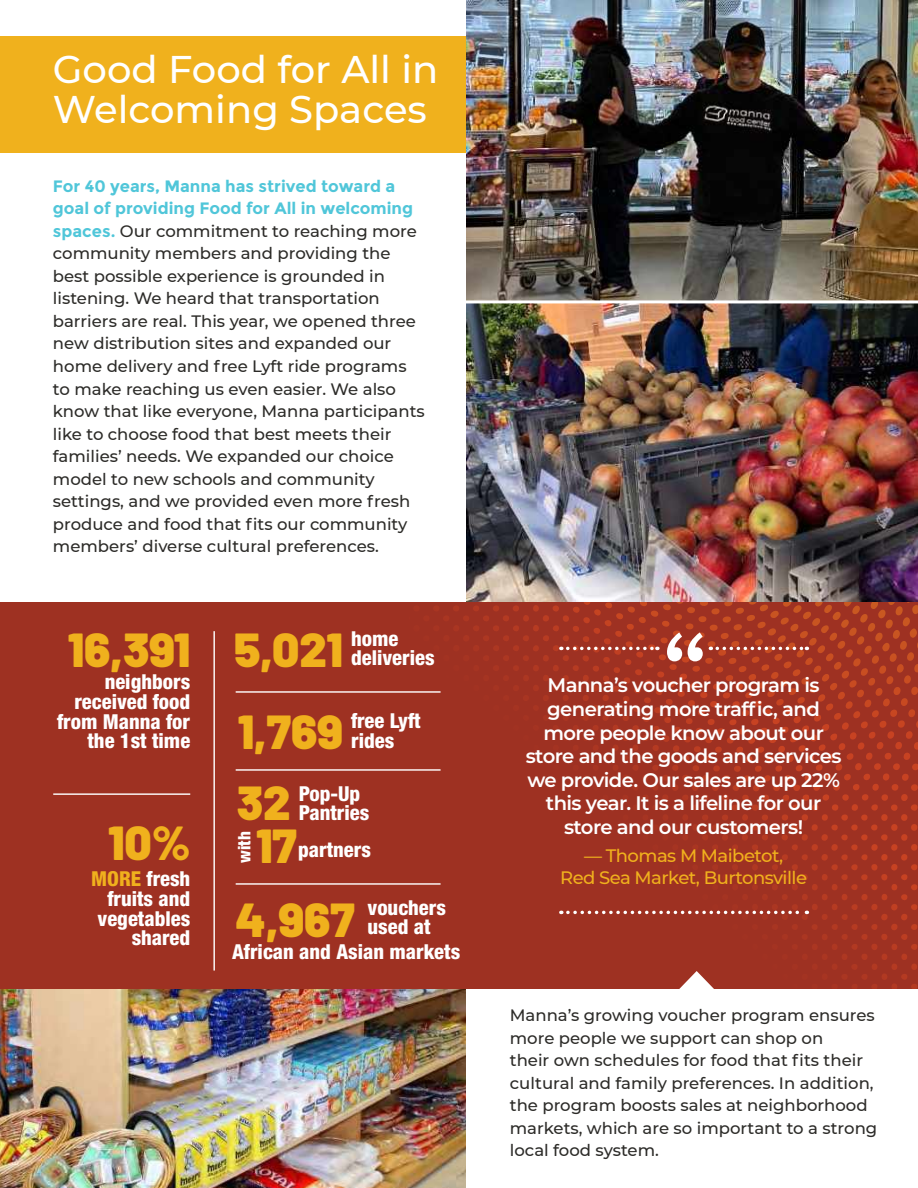
<style>
.page{position:relative;width:918px;height:1188px;background:#9e3122}
.page>*{position:absolute;margin:0;border:0;box-sizing:border-box;transform-origin:0 0}
.t1{font:900 47.7px "Barlow";color:#f0b11d}
.t2{font:500 38.55px/40.5px "Montserrat";color:#fff}
.t3{font:800 condensed 20.55px/19.6px "Helvetica Neue LT Pro";color:#fff}
.t4{font:600 19.65px/23.5px "Montserrat";letter-spacing:-.03em;color:#fff;text-align:center}
.t5{font:500 18px/21.6px "Montserrat";letter-spacing:-.03em;color:#f0b11d;text-align:center}
.t6{font:800 condensed 17.25px "Helvetica Neue LT Pro";color:#fff}
.t7{font:500 16.5px/22.5px "Montserrat";color:#2c2b28}
.s1{font-weight:700;color:#50c6d9}
.s2{color:#f0b11d}
</style>
<div class="page">
<svg style="left:434px;top:602px;width:484px;height:387px"></svg>
<div style="left:0;top:0;width:467px;height:602px;background:#fff"></div>
<img style="left:0;top:989px;width:467px;height:199px">
<div style="left:467px;top:989px;width:451px;height:199px;background:#fff"></div>
<div style="left:0;top:37px;width:467px;height:116px;background:#f0b11d"></div>
<img style="left:467px;top:303px;width:451px;height:299px">
<img style="left:467px;top:0;width:451px;height:300px">
<svg style="left:663px;top:971px;width:67px;height:18px"></svg>
<hr style="left:213px;top:631px;width:2px;height:340px;background:#fff">
<hr style="left:53px;top:793px;width:137px;height:2px;background:#fff">
<hr style="left:236px;top:691px;width:205px;height:2px;background:#fff">
<hr style="left:236px;top:769px;width:205px;height:2px;background:#fff">
<hr style="left:236px;top:883px;width:205px;height:2px;background:#fff">
<hr style="left:452px;top:300px;width:466px;height:3px;background:#fff">
<svg style="left:667px;top:632px;width:36px;height:29px"></svg>
<svg style="left:568px;top:647px;width:90px;height:3px"></svg>
<svg style="left:717px;top:647px;width:90px;height:3px"></svg>
<svg style="left:568px;top:911px;width:239px;height:3px"></svg>
<h2 class="t2" style="left:53px;top:48px;width:387px">Good Food for All in<br>Welcoming Spaces</h2>
<p class="t7" style="left:53px;top:174px;width:373px"><span class="s1">For 40 years, Manna has strived toward a goal of providing Food for All in welcoming spaces.</span> Our commitment to reaching more community members and providing the best possible experience is grounded in listening. We heard that transportation barriers are real. This year, we opened three new distribution sites and expanded our home delivery and free Lyft ride programs to make reaching us even easier. We also know that like everyone, Manna participants like to choose food that best meets their families’ needs. We expanded our choice model to new schools and community settings, and we provided even more fresh produce and food that fits our community members’ diverse cultural preferences.</p>
<h1 class="t1" style="left:68px;top:620px;width:124px">16,391</h1>
<p class="t3" style="left:57px;top:672px;width:135px;text-align:right">neighbors received food from Manna for the 1st time</p>
<h1 class="t1" style="left:234px;top:620px;width:110px">5,021</h1>
<p class="t3" style="left:351px;top:628px;width:85px">home deliveries</p>
<h1 class="t1" style="left:238px;top:702px;width:106px">1,769</h1>
<p class="t3" style="left:351px;top:710px;width:71px">free Lyft rides</p>
<h1 class="t1" style="left:237px;top:773px;width:55px">32</h1>
<p class="t3" style="left:299px;top:783px;width:72px">Pop-Up<br>Pantries</p>
<h1 class="t1" style="left:108px;top:814px;width:83px">10%</h1>
<p class="t6" style="left:234px;top:863px;width:33px;rotate:-90deg">with</p>
<h1 class="t1" style="left:257px;top:816px;width:42px">17</h1>
<p class="t3" style="left:298px;top:839px;width:74px">partners</p>
<p class="t3" style="left:91px;top:869px;width:101px;text-align:right"><span class="s2">MORE</span> fresh fruits and vegetables shared</p>
<h1 class="t1" style="left:236px;top:890px;width:121px">4,967</h1>
<p class="t3" style="left:368px;top:897px;width:80px">vouchers used at</p>
<p class="t3" style="left:232px;top:941px;width:230px">African and Asian markets</p>
<p class="t4" style="left:526px;top:673px;width:317px">Manna’s voucher program is generating more traffic, and more people know about our store and the goods and services we provide. Our sales are up 22% this year. It is a lifeline for our store and our customers!</p>
<p class="t5" style="left:560px;top:844px;width:248px">— Thomas M Maibetot,<br>Red Sea Market, Burtonsville</p>
<p class="t7" style="left:510px;top:1004px;width:369px">Manna’s growing voucher program ensures more people we support can shop on<br>their own schedules for food that fits their cultural and family preferences. In addition, the program boosts sales at neighborhood markets, which are so important to a strong local food system.</p>
</div>
